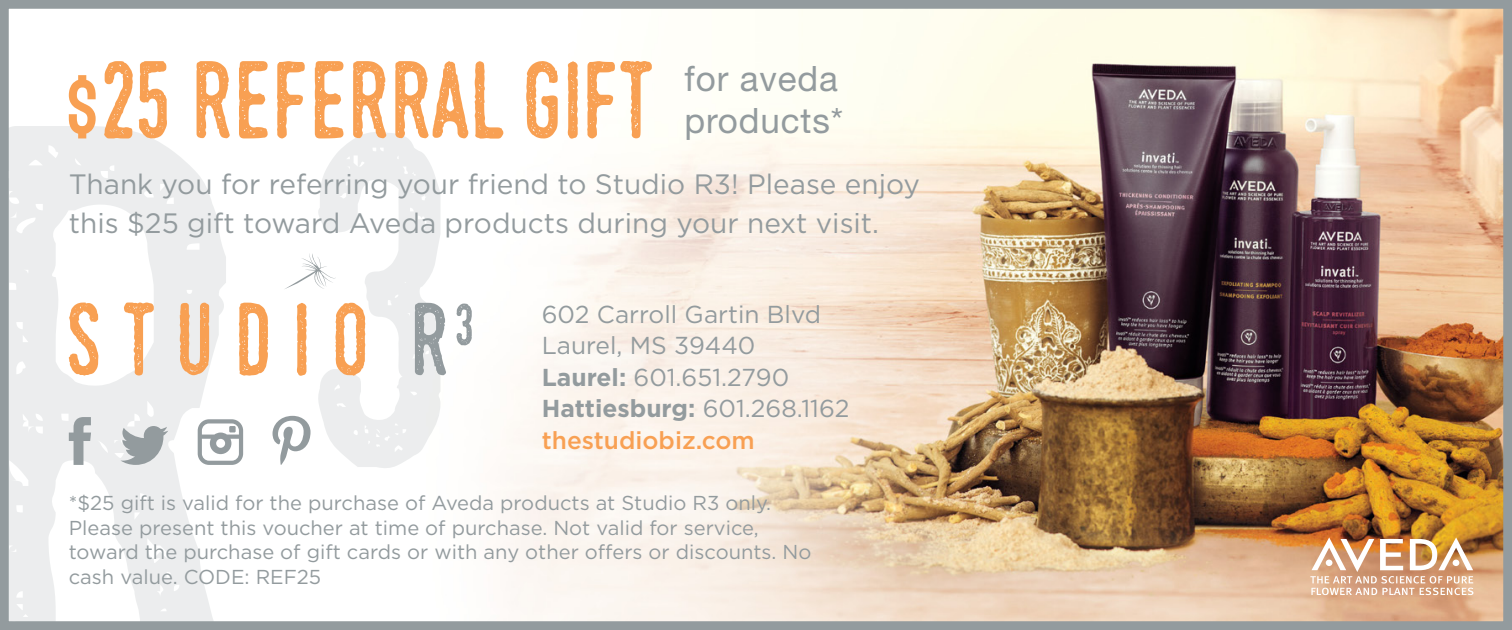
<style>
.page{position:relative;width:1512px;height:630px;background:#fff}
.page>*{position:absolute;margin:0;border:0;box-sizing:border-box;transform-origin:0 0}
.t1{font:106.4px "Swistblnk Monthoers";color:#f8a053}
.t2{font:35px "Helvetica Neue";letter-spacing:.025em;color:#939b9e}
.t3{font:28px "Gotham";color:#939b9e}
.t4{font:24.5px "Gotham";color:#939b9e}
.t5{font:700 24.5px "Gotham HTF";color:#939b9e}
.t6{font:500 24.5px "Gotham HTF";color:#f8a053}
.t7{font:20.3px/24.5px "Gotham";color:#939b9e}
.s1{font-family:"Ostrich Sans";font-weight:900;font-size:85.75px}
.s2{font-family:"Gotham HTF";font-weight:700}
.s3{font-family:"Gotham";font-weight:400}
</style>
<div class="page">
<img style="left:0;top:0;width:1512px;height:630px">
<svg style="left:284px;top:253px;width:52px;height:36px"></svg>
<svg style="left:69px;top:303px;width:29px;height:73px"></svg>
<svg style="left:124px;top:303px;width:30px;height:73px"></svg>
<svg style="left:180px;top:302px;width:29px;height:73px;background:#f3be90"></svg>
<svg style="left:239px;top:303px;width:29px;height:73px"></svg>
<svg style="left:297px;top:303px;width:10px;height:73px"></svg>
<svg style="left:335px;top:303px;width:30px;height:73px"></svg>
<svg style="left:415px;top:303px;width:31px;height:72px;background:#b6bcbe"></svg>
<svg style="left:456px;top:303px;width:16px;height:42px"></svg>
<svg style="left:69px;top:417px;width:22px;height:48px"></svg>
<svg style="left:120px;top:426px;width:48px;height:39px;background:#b7bcbe"></svg>
<svg style="left:198px;top:419px;width:45px;height:46px"></svg>
<div style="left:229px;top:426px;width:7px;height:6px;background:#939b9e"></div>
<svg style="left:273px;top:416px;width:38px;height:49px"></svg>
<p class="t1" style="left:69px;top:35px;width:590px"><span class="s1">$</span>25 REFERRAL GIFT</p>
<p class="t2" style="left:684px;top:58px;width:155px">for aveda</p>
<p class="t2" style="left:684px;top:100px;width:160px">products*</p>
<p class="t3" style="left:69px;top:169px;width:853px">Thank you for referring your friend to Studio R3! Please enjoy</p>
<p class="t3" style="left:69px;top:207px;width:812px">this $25 gift toward Aveda products during your next visit.</p>
<p class="t4" style="left:542px;top:301px;width:281px">602 Carroll Gartin Blvd</p>
<p class="t4" style="left:542px;top:332px;width:215px">Laurel, MS 39440</p>
<p class="t4" style="left:542px;top:364px;width:249px"><span class="s2">Laurel:</span> 601.651.2790</p>
<p class="t5" style="left:542px;top:395px;width:309px">Hattiesburg: <span class="s3">601.268.1162</span></p>
<p class="t6" style="left:542px;top:426px;width:215px">thestudiobiz.com</p>
<p class="t7" style="left:69px;top:491px;width:744px">*$25 gift is valid for the purchase of Aveda products at Studio R3 only.<br>Please present this voucher at time of purchase. Not valid for service, toward the purchase of gift cards or with any other offers or discounts. No cash value. CODE: REF25</p>
</div>
